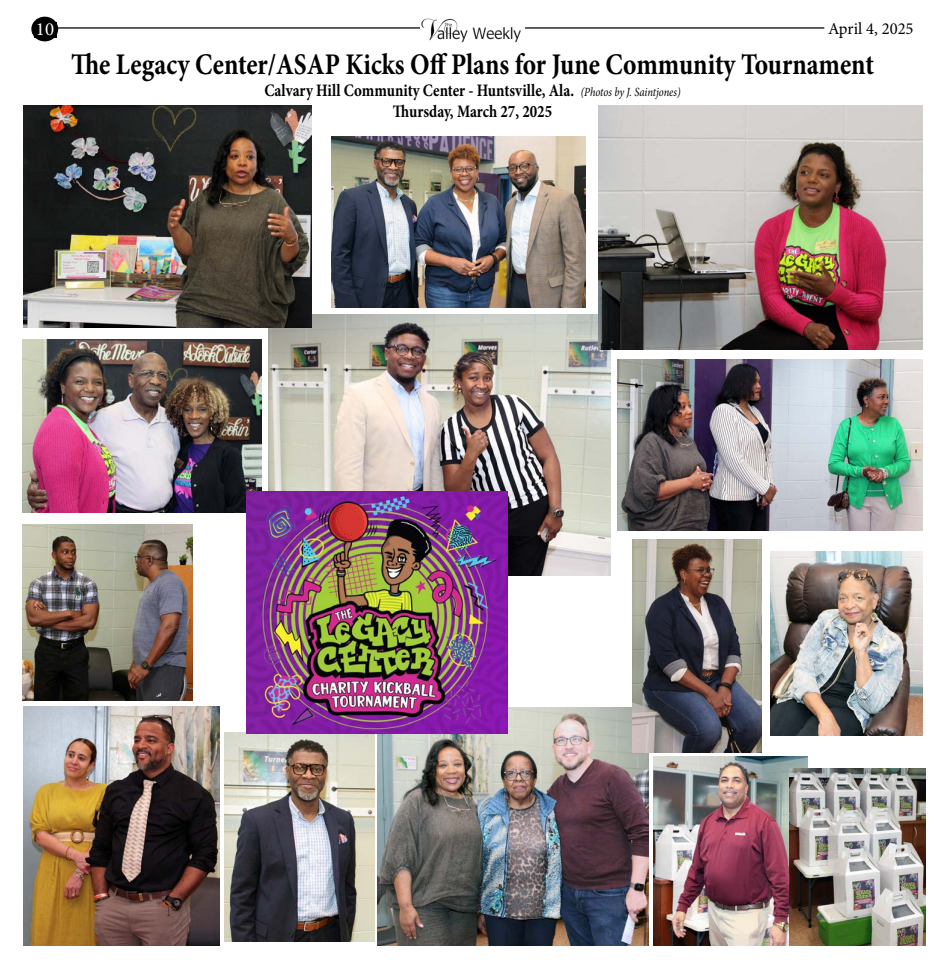
<style>
.page{position:relative;width:945px;height:968px;background:#fff}
.page>*{position:absolute;margin:0;border:0;box-sizing:border-box;transform-origin:0 0}
.t1{font:700 30px "Minion Pro";color:#000;scale:.85 1}
.t2{font:18.38px "Minion Pro";color:#fff}
.t3{font:700 17.5px/21px "Minion Pro";color:#000;text-align:center;scale:.85 1}
.t4{font:16.88px "Minion Pro";color:#000}
.s1{font-weight:400;font-style:italic;font-size:12.5px}
</style>
<div class="page">
<div style="left:31px;top:17px;width:27px;height:24px;background:#000;border-radius:50%"></div>
<div style="left:34px;top:22px;width:22px;height:15px;background:#000"></div>
<hr style="left:54px;top:27px;width:770px;height:2px;background:#000">
<img style="left:420px;top:18px;width:104px;height:25px">
<img style="left:377px;top:707px;width:271px;height:238px">
<img style="left:653px;top:756px;width:154px;height:189px">
<img style="left:23px;top:524px;width:169px;height:176px">
<img style="left:23px;top:340px;width:238px;height:172px">
<img style="left:224px;top:732px;width:151px;height:209px">
<img style="left:268px;top:314px;width:343px;height:261px">
<img style="left:24px;top:706px;width:195px;height:239px">
<img style="left:770px;top:551px;width:153px;height:184px">
<img style="left:618px;top:359px;width:305px;height:171px">
<img style="left:24px;top:106px;width:287px;height:221px">
<img style="left:632px;top:540px;width:129px;height:212px">
<img style="left:599px;top:106px;width:324px;height:244px">
<img style="left:790px;top:768px;width:135px;height:177px">
<img style="left:331px;top:136px;width:254px;height:171px">
<img style="left:247px;top:491px;width:261px;height:242px">
<p class="t2" style="left:36px;top:17px;width:20px">10</p>
<p class="t4" style="left:828px;top:17px;width:87px">April 4, 2025</p>
<h1 class="t1" style="left:71px;top:44px;width:946px">The Legacy Center/ASAP Kicks Off Plans for June Community Tournament</h1>
<p class="t3" style="left:264px;top:79px;width:491px">Calvary Hill Community Center - Huntsville, Ala. <span class="s1">(Photos by J. Saintjones)<br></span>Thursday, March 27, 2025</p>
</div>
